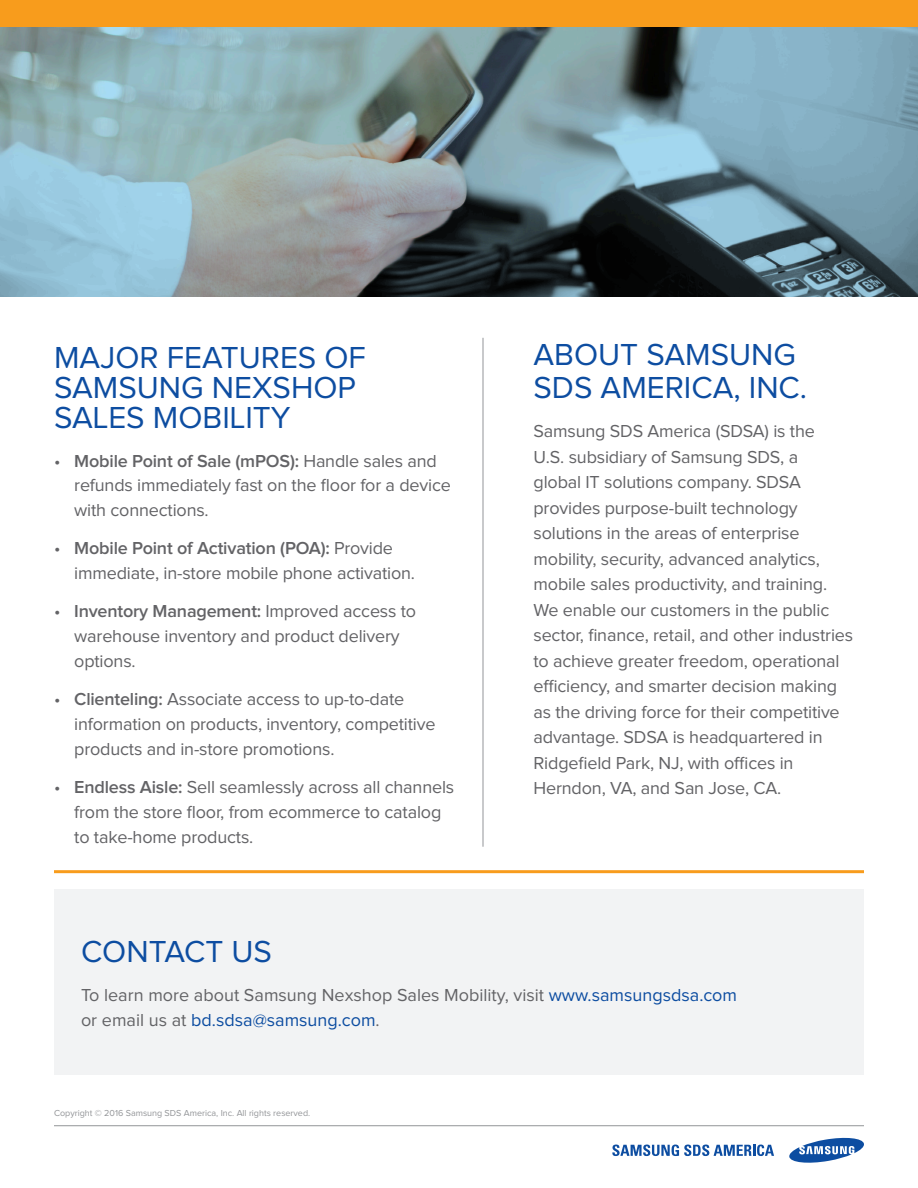
<style>
.page{position:relative;width:918px;height:1188px;background:#fff}
.page>*{position:absolute;margin:0;border:0;box-sizing:border-box;transform-origin:0 0}
.t1{font:31.5px/30px "Proxima Nova";color:#0d4da1}
.t2{font:18px/25.5px "Proxima Nova";letter-spacing:-.01em;color:#636366}
.t3{font:9px "Proxima Nova";color:#939598}
.s1{font-weight:600}
.s2{color:#0d4da1}
</style>
<div class="page">
<div style="left:0;top:0;width:918px;height:27px;background:#f89c1c"></div>
<hr style="left:54px;top:1125px;width:810px;height:1px;background:#939598">
<img style="left:0;top:27px;width:918px;height:270px">
<div style="left:54px;top:889px;width:810px;height:186px;background:#f2f3f4"></div>
<hr style="left:54px;top:870px;width:810px;height:3px;background:#f89c1c">
<svg style="left:789px;top:1137px;width:75px;height:26px"></svg>
<svg style="left:612px;top:1145px;width:162px;height:11px"></svg>
<hr style="left:483px;top:338px;width:1px;height:509px;background:#939598">
<p class="t1" style="left:54px;top:344px;width:314px">MAJOR FEATURES OF<br>SAMSUNG NEXSHOP<br>SALES MOBILITY</p>
<p class="t2" style="left:74px;top:449px;width:378px;line-height:24.8px;text-indent:-20px">• <span class="s1">Mobile Point of Sale (mPOS):</span> Handle sales and refunds immediately fast on the floor for a device with connections.</p>
<p class="t2" style="left:74px;top:537px;width:342px;line-height:24.8px;text-indent:-20px">• <span class="s1">Mobile Point of Activation (POA):</span> Provide immediate, in-store mobile phone activation.</p>
<p class="t2" style="left:74px;top:600px;width:344px;line-height:24.8px;text-indent:-20px">• <span class="s1">Inventory Management:</span> Improved access to warehouse inventory and product delivery options.</p>
<p class="t2" style="left:74px;top:687px;width:363px;line-height:24.8px;text-indent:-20px">• <span class="s1">Clienteling:</span> Associate access to up-to-date information on products, inventory, competitive products and in-store promotions.</p>
<p class="t2" style="left:74px;top:775px;width:382px;text-indent:-20px">• <span class="s1">Endless Aisle:</span> Sell seamlessly across all channels from the store floor, from ecommerce to catalog to take-home products.</p>
<p class="t1" style="left:534px;top:340px;width:275px;line-height:33px">ABOUT SAMSUNG<br>SDS AMERICA, INC.</p>
<p class="t2" style="left:534px;top:419px;width:321px">Samsung SDS America (SDSA) is the<br>U.S. subsidiary of Samsung SDS, a<br>global IT solutions company. SDSA provides purpose-built technology solutions in the areas of enterprise mobility, security, advanced analytics, mobile sales productivity, and training.<br>We enable our customers in the public sector, finance, retail, and other industries to achieve greater freedom, operational efficiency, and smarter decision making as the driving force for their competitive advantage. SDSA is headquartered in Ridgefield Park, NJ, with offices in Herndon, VA, and San Jose, CA.</p>
<p class="t1" style="left:81px;top:938px;width:193px">CONTACT US</p>
<p class="t2" style="left:81px;top:983px;width:658px">To learn more about Samsung Nexshop Sales Mobility, visit <span class="s2">www.samsungsdsa.com </span>or email us at <span class="s2">bd.sdsa@samsung.com</span>.</p>
<p class="t3" style="left:54px;top:1109px;width:258px">Copyright © 2016 Samsung SDS America, Inc. All rights reserved.</p>
</div>
